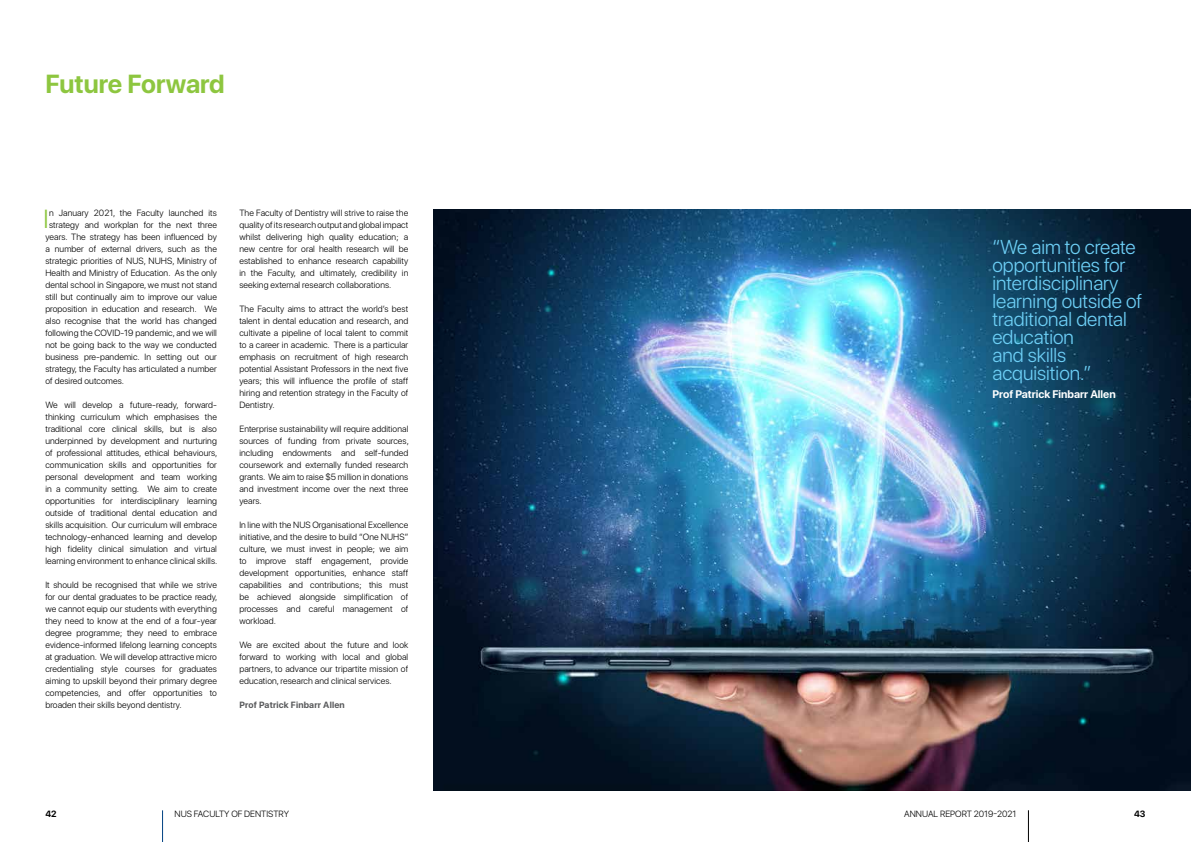
<style>
.page{position:relative;width:1191px;height:842px;background:#fff}
.page>*{position:absolute;margin:0;border:0;box-sizing:border-box;transform-origin:0 0}
.t1{font:700 26px "SF Pro Display";color:#8dc63f}
.t2{font:300 26px "SF Pro Display";color:#8dc63f}
.t3{font:300 20px/18px "SF Pro Display";color:#6dcff6}
.t4{font:700 11px "SF Pro Display";color:#fff}
.t5{font:300 9px/12px "SF Pro Display";letter-spacing:.01em;color:#000;text-align:justify}
.t6{font:700 9px "SF Pro Display";letter-spacing:.02em;color:#58595b}
.t7{font:700 9px "SF Pro Display";color:#000}
</style>
<div class="page">
<hr style="left:162px;top:810px;width:1px;height:32px;background:#004282">
<hr style="left:1028px;top:810px;width:1px;height:32px;background:#000">
<img style="left:433px;top:210px;width:758px;height:581px">
<h1 class="t1" style="left:45px;top:69px;width:181px">Future Forward</h1>
<h1 class="t2" style="left:44px;top:200px;width:7px">I</h1>
<p class="t5" style="left:49px;top:207px;width:169px">n January 2021, the Faculty launched its</p>
<p class="t5" style="left:49px;top:219px;width:169px">strategy and workplan for the next three</p>
<p class="t5" style="left:45px;top:231px;width:173px">years. The strategy has been influenced by</p>
<p class="t5" style="left:45px;top:243px;width:173px">a number of external drivers, such as the</p>
<p class="t5" style="left:45px;top:255px;width:173px">strategic priorities of NUS, NUHS, Ministry of</p>
<p class="t5" style="left:45px;top:267px;width:173px">Health and Ministry of Education. As the only</p>
<p class="t5" style="left:45px;top:279px;width:173px">dental school in Singapore, we must not stand</p>
<p class="t5" style="left:45px;top:291px;width:173px">still but continually aim to improve our value</p>
<p class="t5" style="left:45px;top:303px;width:173px">proposition in education and research. We</p>
<p class="t5" style="left:45px;top:315px;width:173px">also recognise that the world has changed</p>
<p class="t5" style="left:45px;top:327px;width:173px">following the COVID-19 pandemic, and we will</p>
<p class="t5" style="left:45px;top:339px;width:173px">not be going back to the way we conducted</p>
<p class="t5" style="left:45px;top:351px;width:173px">business pre-pandemic. In setting out our</p>
<p class="t5" style="left:45px;top:363px;width:173px">strategy, the Faculty has articulated a number</p>
<p class="t5" style="left:45px;top:375px;width:80px">of desired outcomes.</p>
<p class="t5" style="left:45px;top:399px;width:174px">We will develop a future-ready, forward&shy;thinking curriculum which emphasises the traditional core clinical skills, but is also underpinned by development and nurturing of professional attitudes, ethical behaviours, communication skills and opportunities for personal development and team working in a community setting. We aim to create opportunities for interdisciplinary learning outside of traditional dental education and skills acquisition. Our curriculum will embrace technology-enhanced learning and develop high fidelity clinical simulation and virtual learning environment to enhance clinical skills.</p>
<p class="t5" style="left:45px;top:579px;width:174px">It should be recognised that while we strive for our dental graduates to be practice ready, we cannot equip our students with everything they need to know at the end of a four-year degree programme; they need to embrace evidence-informed lifelong learning concepts at graduation. We will develop attractive micro credentialing style courses for graduates aiming to upskill beyond their primary degree competencies, and offer opportunities to broaden their skills beyond dentistry.</p>
<p class="t5" style="left:239px;top:207px;width:170px">The Faculty of Dentistry will strive to raise the quality of its research output and global impact whilst delivering high quality education; a new centre for oral health research will be established to enhance research capability in the Faculty, and ultimately, credibility in seeking external research collaborations.</p>
<p class="t5" style="left:239px;top:303px;width:170px">The Faculty aims to attract the world’s best talent in dental education and research, and cultivate a pipeline of local talent to commit to a career in academic. There is a particular emphasis on recruitment of high research potential Assistant Professors in the next five years; this will influence the profile of staff hiring and retention strategy in the Faculty of Dentistry.</p>
<p class="t5" style="left:239px;top:423px;width:171px">Enterprise sustainability will require additional sources of funding from private sources, including endowments and self-funded coursework and externally funded research grants. We aim to raise $5 million in donations and investment income over the next three years.</p>
<p class="t5" style="left:239px;top:519px;width:170px">In line with the NUS Organisational Excellence initiative, and the desire to build “One NUHS” culture, we must invest in people; we aim to improve staff engagement, provide development opportunities, enhance staff capabilities and contributions; this must be achieved alongside simplification of processes and careful management of workload.</p>
<p class="t5" style="left:239px;top:639px;width:170px">We are excited about the future and look forward to working with local and global partners, to advance our tripartite mission of education, research and clinical services.</p>
<p class="t6" style="left:239px;top:699px;width:107px">Prof Patrick Finbarr Allen</p>
<h2 class="t3" style="left:992px;top:239px;width:151px">“We aim to create opportunities for interdisciplinary learning outside of traditional dental education<br>and skills acquisition.”</h2>
<p class="t4" style="left:992px;top:388px;width:125px">Prof Patrick Finbarr Allen</p>
<p class="t7" style="left:45px;top:808px;width:13px">42</p>
<p class="t5" style="left:174px;top:808px;width:116px">NUS FACULTY OF DENTISTRY</p>
<p class="t5" style="left:904px;top:808px;width:114px">ANNUAL REPORT 2019-2021</p>
<p class="t7" style="left:1134px;top:808px;width:13px">43</p>
</div>
